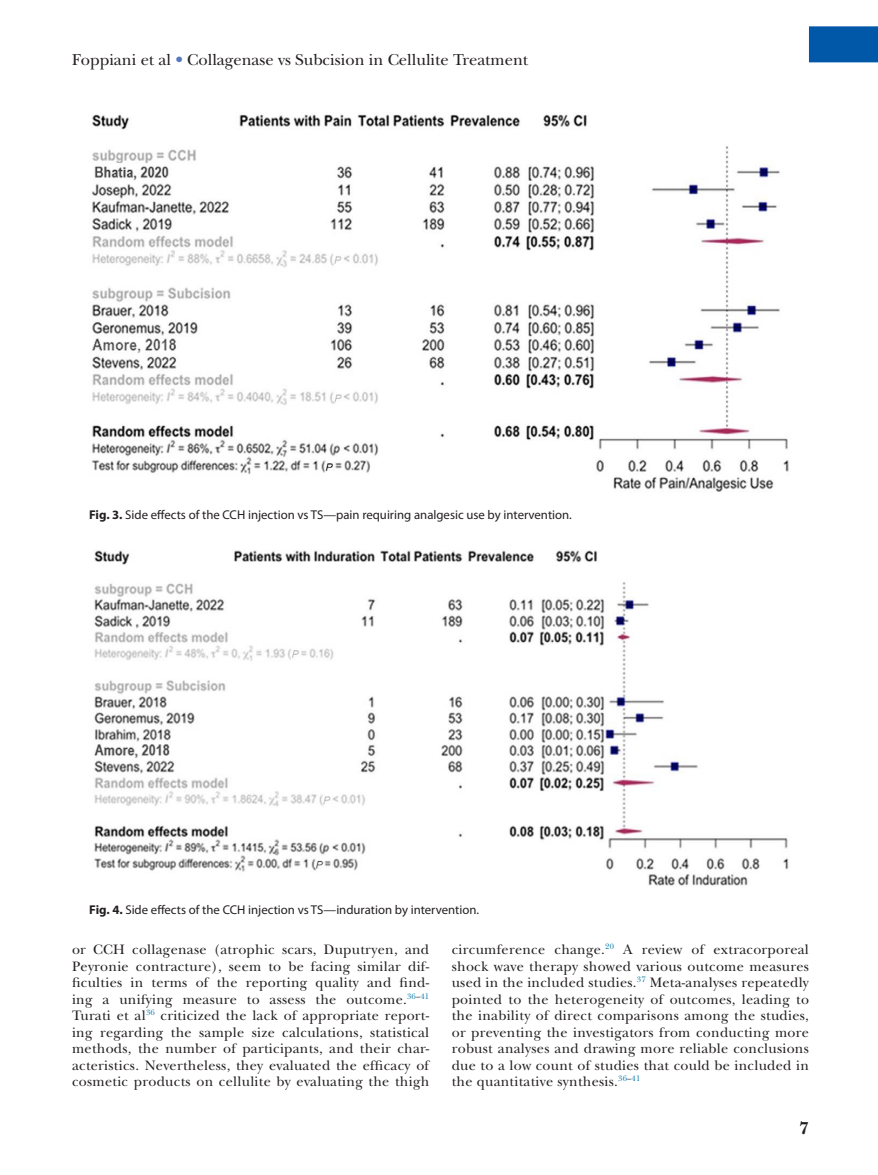
<style>
.page{position:relative;width:878px;height:1175px;background:#fff}
.page>*{position:absolute;margin:0;border:0;box-sizing:border-box;transform-origin:0 0}
.t1{font:700 18px "New Baskerville Std";color:#231f20}
.t2{font:16.5px "New Baskerville Std";color:#231f20}
.t3{font:14.25px/16.5px "New Baskerville Std";letter-spacing:.02em;color:#231f20;text-align:justify}
.t4{font:12.75px "Myriad Pro";color:#231f20}
.s1{color:#5779bc}
.s2{font-weight:700}
</style>
<div class="page">
<div style="left:808px;top:26px;width:70px;height:36px;background:#0157a8"></div>
<img style="left:92px;top:114px;width:697px;height:378px">
<img style="left:94px;top:550px;width:695px;height:336px">
<p class="t2" style="left:72px;top:50px;width:457px">Foppiani et al <span class="s1">•</span> Collagenase vs Subcision in Cellulite Treatment</p>
<p class="t4" style="left:89px;top:507px;width:484px"><span class="s2">Fig. 3.</span> Side effects of the CCH injection vs TS—pain requiring analgesic use by intervention.</p>
<p class="t4" style="left:89px;top:902px;width:391px"><span class="s2">Fig. 4.</span> Side effects of the CCH injection vs TS—induration by intervention.</p>
<p class="t3" style="left:72px;top:941px;width:359px">or CCH collagenase (atrophic scars, Duputryen, and Peyronie contracture), seem to be facing similar dif&shy;ficulties in terms of the reporting quality and find&shy;ing a unifying measure to assess the outcome.<sup>36</sup><sup>–</sup><sup>41<br></sup>Turati et al<sup>36</sup> criticized the lack of appropriate report&shy;ing regarding the sample size calculations, statistical methods, the number of participants, and their char&shy;acteristics. Nevertheless, they evaluated the efficacy of cosmetic products on cellulite by evaluating the thigh</p>
<p class="t3" style="left:452px;top:941px;width:359px">circumference change.<sup>20</sup> A review of extracorporeal shock wave therapy showed various outcome measures used in the included studies.<sup>37</sup> Meta-analyses repeatedly pointed to the heterogeneity of outcomes, leading to the inability of direct comparisons among the studies, or preventing the investigators from conducting more robust analyses and drawing more reliable conclusions due to a low count of studies that could be included in the quantitative synthesis.<sup>36</sup><sup>–</sup><sup>41</sup></p>
<p class="t1" style="left:799px;top:1118px;width:11px">7</p>
</div>
